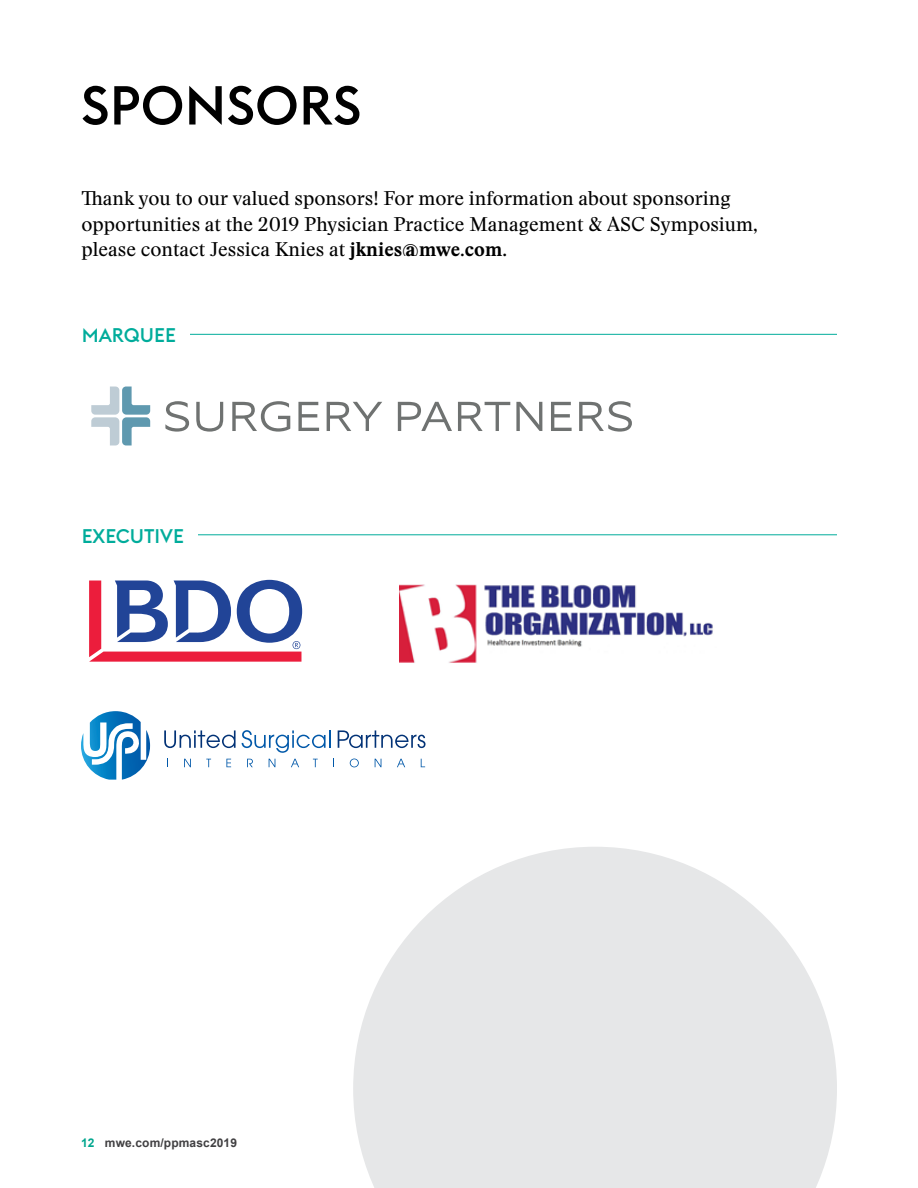
<style>
.page{position:relative;width:918px;height:1188px;background:#fff}
.page>*{position:absolute;margin:0;border:0;box-sizing:border-box;transform-origin:0 0}
.t1{font:500 54px "Euclid Flex B";color:#000}
.t2{font:19.5px/25.5px "Stanley";color:#000}
.t3{font:500 19.5px "Euclid Flex B";color:#00ac9b}
.t4{font:700 12px "Arial";letter-spacing:.01em;color:#414042}
.s1{font-weight:700}
.s2{color:#00a68e}
</style>
<div class="page">
<svg style="left:89px;top:580px;width:213px;height:82px"></svg>
<svg style="left:165px;top:401px;width:24px;height:31px"></svg>
<svg style="left:196px;top:402px;width:27px;height:30px"></svg>
<svg style="left:232px;top:401px;width:58px;height:31px"></svg>
<svg style="left:298px;top:402px;width:21px;height:29px"></svg>
<svg style="left:327px;top:402px;width:55px;height:29px"></svg>
<svg style="left:398px;top:402px;width:54px;height:29px"></svg>
<svg style="left:458px;top:402px;width:52px;height:29px"></svg>
<svg style="left:516px;top:402px;width:26px;height:29px"></svg>
<svg style="left:551px;top:402px;width:21px;height:29px"></svg>
<svg style="left:579px;top:401px;width:53px;height:31px"></svg>
<svg style="left:91px;top:387px;width:59px;height:58px"></svg>
<img style="left:399px;top:584px;width:314px;height:79px">
<svg style="left:164px;top:730px;width:72px;height:18px"></svg>
<svg style="left:242px;top:730px;width:88px;height:23px"></svg>
<svg style="left:338px;top:730px;width:88px;height:18px"></svg>
<svg style="left:184px;top:759px;width:7px;height:8px"></svg>
<svg style="left:206px;top:759px;width:5px;height:8px"></svg>
<svg style="left:226px;top:759px;width:5px;height:8px"></svg>
<svg style="left:247px;top:759px;width:6px;height:8px"></svg>
<svg style="left:269px;top:759px;width:6px;height:8px"></svg>
<svg style="left:291px;top:759px;width:8px;height:8px"></svg>
<svg style="left:313px;top:759px;width:5px;height:8px"></svg>
<svg style="left:350px;top:759px;width:9px;height:8px"></svg>
<svg style="left:375px;top:759px;width:6px;height:8px"></svg>
<svg style="left:397px;top:759px;width:8px;height:8px"></svg>
<svg style="left:81px;top:711px;width:69px;height:69px"></svg>
<hr style="left:119px;top:534px;width:718px;height:1px;background:#00ac9b">
<hr style="left:119px;top:334px;width:718px;height:1px;background:#00ac9b">
<div style="left:82px;top:527px;width:115px;height:16px;background:#fff"></div>
<div style="left:82px;top:326px;width:108px;height:16px;background:#fff"></div>
<svg style="left:353px;top:847px;width:484px;height:341px;fill:#e6e7e8"></svg>
<h1 class="t1" style="left:81px;top:74px;width:282px">SPONSORS</h1>
<p class="t2" style="left:81px;top:186px;width:678px">Thank you to our valued sponsors! For more information about sponsoring opportunities at the 2019 Physician Practice Management &amp; ASC Symposium, please contact Jessica Knies at <span class="s1">jknies@mwe.com</span>.</p>
<p class="t3" style="left:82px;top:324px;width:96px">MARQUEE</p>
<p class="t3" style="left:82px;top:525px;width:104px">EXECUTIVE</p>
<p class="t4" style="left:81px;top:1134px;width:158px"><span class="s2">12</span> mwe.com/ppmasc2019</p>
</div>
